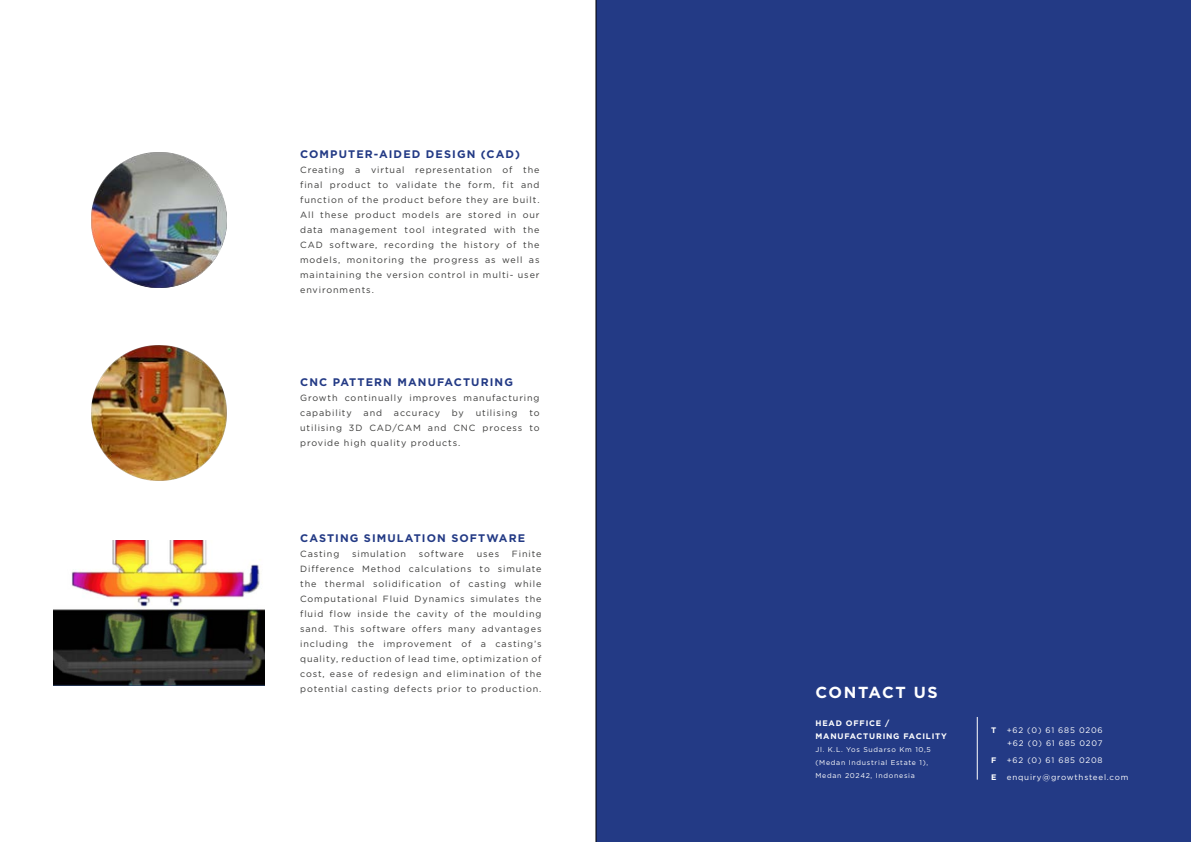
<style>
.page{position:relative;width:1191px;height:842px;background:#fff}
.page>*{position:absolute;margin:0;border:0;box-sizing:border-box;transform-origin:0 0}
.Body_Copy{font:700 16px "Gotham";letter-spacing:.1em;color:#fff}
.Headline{font:700 11px "Gotham";letter-spacing:.1em;color:#233a85}
.Body_Copy-2{font:700 11px "Gotham";letter-spacing:.1em;color:#233a85}
.Body_Copy-3{font:9px/15px "Gotham";letter-spacing:.1em;color:#3b3b3a;text-align:justify}
.Body_Copy-4{font:8px "Gotham";letter-spacing:.1em;color:#fff}
.Body_Copy-5{font:700 8px/13px "Gotham";letter-spacing:.1em;color:#fff}
.Body_Copy-6{font:7px "Gotham";letter-spacing:.1em;color:#fff}
</style>
<div class="page">
<div style="left:595px;top:0;width:596px;height:842px;background:#233a85"></div>
<hr style="left:976px;top:717px;width:1px;height:63px;background:#fff">
<img style="left:91px;top:152px;width:136px;height:136px">
<img style="left:91px;top:345px;width:136px;height:136px">
<img style="left:54px;top:540px;width:211px;height:146px">
<p class="Headline" style="left:300px;top:148px;width:221px">COMPUTER-AIDED DESIGN (CAD)</p>
<p class="Body_Copy-3" style="left:300px;top:162px;width:241px">Creating a virtual representation of the final product to validate the form, fit and function of the product before they are built.<br>All these product models are stored in our data management tool integrated with the CAD software, recording the history of the models, monitoring the progress as well as maintaining the version control in multi- user environments.</p>
<p class="Headline" style="left:300px;top:376px;width:214px">CNC PATTERN MANUFACTURING</p>
<p class="Body_Copy-3" style="left:300px;top:390px;width:241px">Growth continually improves manufacturing capability</p>
<p class="Body_Copy-3" style="left:363px;top:405px;width:20px">and</p>
<p class="Body_Copy-3" style="left:394px;top:405px;width:48px">accuracy</p>
<p class="Body_Copy-3" style="left:452px;top:405px;width:13px">by</p>
<p class="Body_Copy-3" style="left:476px;top:405px;width:43px">utilising</p>
<p class="Body_Copy-3" style="left:300px;top:405px;width:241px;text-indent:229px">to utilising 3D CAD/CAM and CNC process to provide high quality products.</p>
<p class="Body_Copy-2" style="left:300px;top:532px;width:226px">CASTING SIMULATION SOFTWARE</p>
<p class="Body_Copy-3" style="left:300px;top:546px;width:41px">Casting</p>
<p class="Body_Copy-3" style="left:352px;top:546px;width:55px">simulation</p>
<p class="Body_Copy-3" style="left:419px;top:546px;width:47px">software</p>
<p class="Body_Copy-3" style="left:477px;top:546px;width:24px">uses</p>
<p class="Body_Copy-3" style="left:300px;top:546px;width:243px;text-indent:212px">Finite Difference Method calculations to simulate the thermal solidification of casting while Computational Fluid Dynamics simulates the fluid flow inside the cavity of the moulding sand. This software offers many advantages including the improvement of a casting’s quality, reduction of lead time, optimization of cost, ease of redesign and elimination of the potential casting defects prior to production.</p>
<p class="Body_Copy" style="left:815px;top:683px;width:124px">CONTACT US</p>
<p class="Body_Copy-5" style="left:815px;top:717px;width:133px">HEAD OFFICE /<br>MANUFACTURING FACILITY</p>
<p class="Body_Copy-6" style="left:815px;top:745px;width:117px">Jl. K.L. Yos Sudarso Km 10,5</p>
<p class="Body_Copy-6" style="left:815px;top:758px;width:114px">(Medan Industrial Estate 1),</p>
<p class="Body_Copy-6" style="left:815px;top:771px;width:101px">Medan 20242, Indonesia</p>
<p class="Body_Copy-5" style="left:991px;top:723px;width:7px">T</p>
<p class="Body_Copy-4" style="left:1006px;top:725px;width:97px">+62 (0) 61 685 0206</p>
<p class="Body_Copy-4" style="left:1007px;top:738px;width:97px">+62 (0) 61 685 0207</p>
<p class="Body_Copy-5" style="left:991px;top:753px;width:7px">F</p>
<p class="Body_Copy-4" style="left:1006px;top:755px;width:97px">+62 (0) 61 685 0208</p>
<p class="Body_Copy-5" style="left:991px;top:770px;width:7px">E</p>
<p class="Body_Copy-4" style="left:1007px;top:772px;width:123px">enquiry@growthsteel.com</p>
</div>
